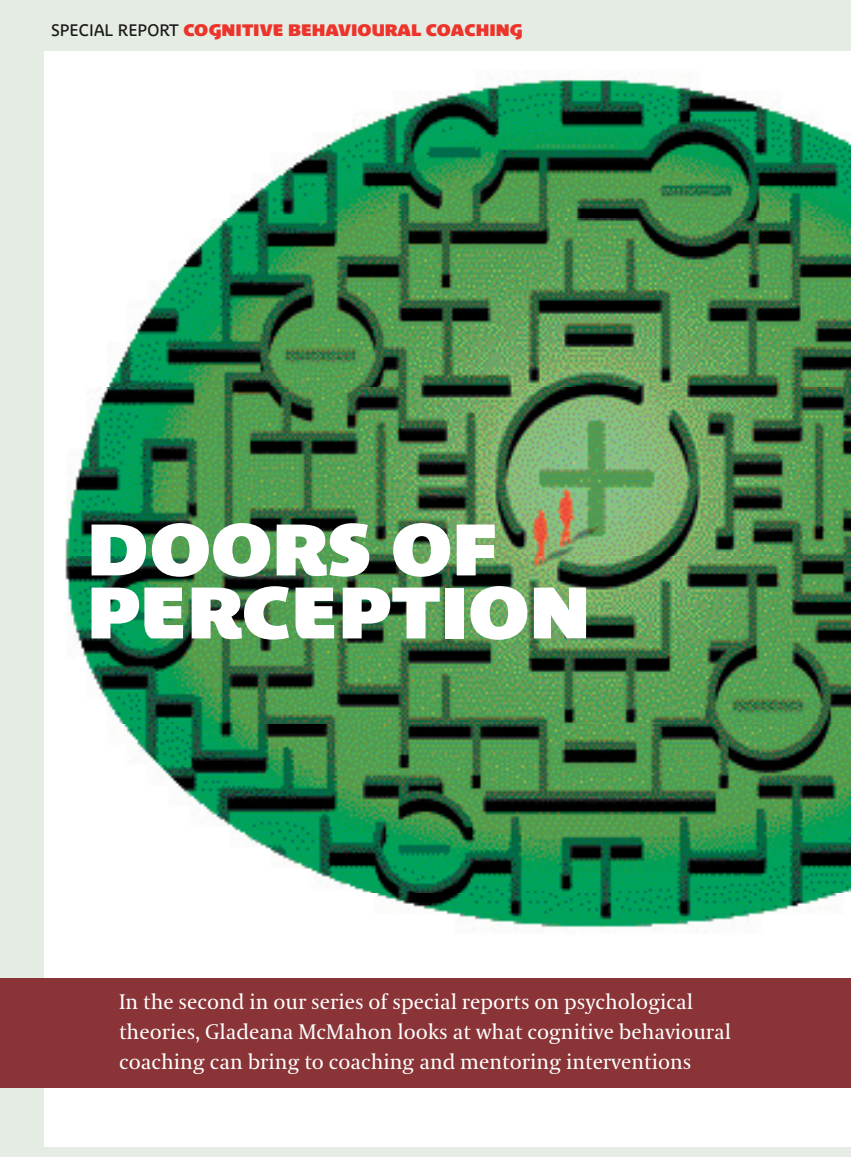
<style>
.page{position:relative;width:851px;height:1157px;background:#fff}
.page>*{position:absolute;margin:0;border:0;box-sizing:border-box;transform-origin:0 0}
.t1{font:700 72px/63px "Parisine Plus Sombre";color:#fff}
.t2{font:21px/30px "Coranto";color:#fff}
.t3{font:700 16.5px "Parisine Plus Sombre";color:#ec342b}
.s1{font-family:"Parisine Plus";font-weight:400;color:#1a1919}
</style>
<div class="page">
<div style="left:0;top:0;width:850px;height:1157px;background:#e5ece3"></div>
<img style="left:45px;top:51px;width:805px;height:1095px">
<div style="left:0;top:978px;width:850px;height:110px;background:#8a3437"></div>
<p class="t3" style="left:51px;top:21px;width:473px"><span class="s1">SPECIAL REPORT</span> COGNITIVE BEHAVIOURAL COACHING</p>
<h1 class="t1" style="left:87px;top:517px;width:504px">DOORS OF<br>PERCEPTION</h1>
<p class="t2" style="left:119px;top:987px;width:613px">In the second in our series of special reports on psychological theories, Gladeana McMahon looks at what cognitive behavioural coaching can bring to coaching and mentoring interventions</p>
</div>
